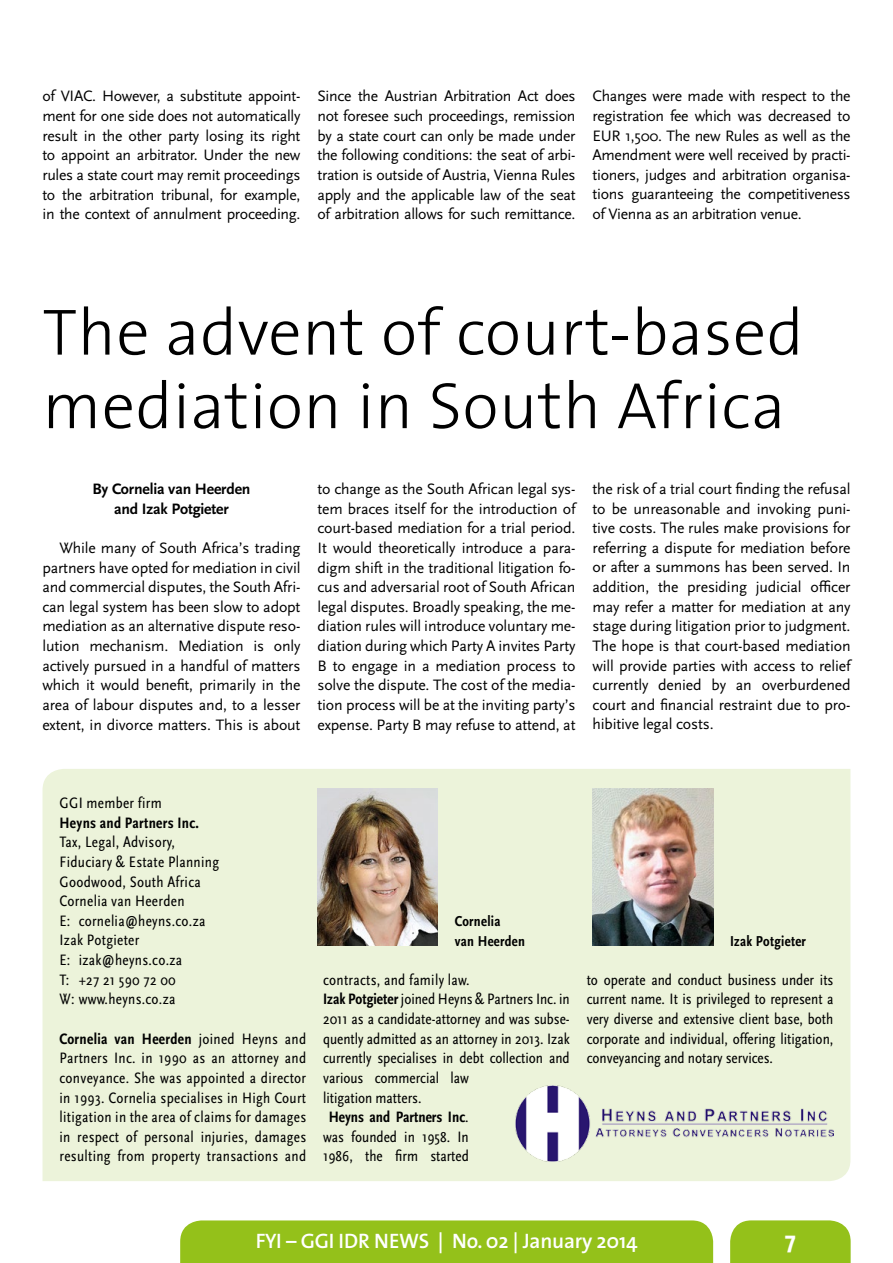
<style>
.page{position:relative;width:893px;height:1263px;background:#fff}
.page>*{position:absolute;margin:0;border:0;box-sizing:border-box;transform-origin:0 0}
.t1{font:300 66px/73.5px "The Sans";letter-spacing:.01em;color:#000}
.t2{font:700 24px "The Sans";color:#fff}
.t3{font:600 21px "The Sans";letter-spacing:-.01em;color:#fff}
.t4{font:15.75px/19.6px "Scala Sans Pro";letter-spacing:-.015em;color:#000;text-align:justify}
.t5{font:condensed 15.75px/19.6px "Scala Sans Pro";color:#000;text-align:justify}
.t6{font:condensed 15.75px/19.6px "Scala Sans Pro";letter-spacing:.02em;color:#000}
.t7{font:700 condensed 15.75px "Scala Sans Pro";letter-spacing:.01em;color:#000}
.t8{font:700 15.75px/19.6px "Scala Sans Pro";letter-spacing:-.01em;color:#000;text-align:center}
.t9{font:700 condensed 15px/19.6px "Scala Sans Pro";letter-spacing:.02em;color:#000}
.s1{font-weight:700}
.s2{font-weight:400}
</style>
<div class="page">
<svg style="left:730px;top:1220px;width:121px;height:43px;background:#99c425"></svg>
<div style="left:180px;top:1220px;width:533px;height:43px;background:#94c11a"></div>
<div style="left:43px;top:769px;width:807px;height:412px;background:#ecf3da"></div>
<img style="left:515px;top:1085px;width:318px;height:76px">
<img style="left:317px;top:788px;width:121px;height:157px">
<img style="left:593px;top:788px;width:120px;height:157px">
<p class="t4" style="left:42px;top:86px;width:260px">of VIAC. However, a substitute appoint&shy;ment for one side does not automatically result in the other party losing its right to appoint an arbitrator. Under the new rules a state court may remit proceedings to the arbitration tribunal, for example, in the context of annulment proceeding.</p>
<p class="t4" style="left:317px;top:86px;width:260px">Since the Austrian Arbitration Act does not foresee such proceedings, remission by a state court can only be made under the following conditions: the seat of arbi&shy;tration is outside of Austria, Vienna Rules apply and the applicable law of the seat of arbitration allows for such remittance.</p>
<p class="t4" style="left:592px;top:86px;width:260px">Changes were made with respect to the registration fee which was decreased to EUR 1,500. The new Rules as well as the Amendment were well received by practi&shy;tioners, judges and arbitration organisa&shy;tions guaranteeing the competitiveness of Vienna as an arbitration venue.</p>
<h1 class="t1" style="left:43px;top:293px;width:762px">The advent of court-based mediation in South Africa</h1>
<p class="t8" style="left:92px;top:479px;width:160px">By Cornelia van Heerden and Izak Potgieter</p>
<p class="t4" style="left:42px;top:538px;width:260px;text-indent:17px">While many of South Africa’s trading partners have opted for mediation in civil and commercial disputes, the South Afri&shy;can legal system has been slow to adopt mediation as an alternative dispute reso&shy;lution mechanism. Mediation is only actively pursued in a handful of matters which it would benefit, primarily in the area of labour disputes and, to a lesser extent, in divorce matters. This is about</p>
<p class="t4" style="left:317px;top:479px;width:260px">to change as the South African legal sys&shy;tem braces itself for the introduction of court-based mediation for a trial period.<br>It would theoretically introduce a para&shy;digm shift in the traditional litigation fo&shy;cus and adversarial root of South African legal disputes. Broadly speaking, the me&shy;diation rules will introduce voluntary me&shy;diation during which Party A invites Party B to engage in a mediation process to solve the dispute. The cost of the media&shy;tion process will be at the inviting party’s expense. Party B may refuse to attend, at</p>
<p class="t4" style="left:592px;top:479px;width:260px">the risk of a trial court finding the refusal to be unreasonable and invoking puni&shy;tive costs. The rules make provisions for referring a dispute for mediation before or after a summons has been served. In addition, the presiding judicial officer may refer a matter for mediation at any stage during litigation prior to judgment.<br>The hope is that court-based mediation will provide parties with access to relief currently denied by an overburdened court and financial restraint due to pro&shy;hibitive legal costs.</p>
<p class="t6" style="left:60px;top:793px;width:104px">GGI member firm</p>
<p class="t7" style="left:60px;top:813px;width:141px">Heyns and Partners Inc.</p>
<p class="t6" style="left:60px;top:832px;width:161px">Tax, Legal, Advisory,<br>Fiduciary &amp; Estate Planning<br>Goodwood, South Africa<br>Cornelia van Heerden<br>E: cornelia@heyns.co.za<br>Izak Potgieter<br>E: izak@heyns.co.za<br>T: +27 21 590 72 00<br>W: www.heyns.co.za</p>
<p class="t5" style="left:60px;top:1029px;width:248px"><span class="s1">Cornelia van Heerden</span> joined Heyns and Partners Inc. in 1990 as an attorney and conveyance. She was appointed a director in 1993. Cornelia specialises in High Court litigation in the area of claims for damages in respect of personal injuries, damages resulting from property transactions and</p>
<p class="t9" style="left:455px;top:911px;width:72px">Cornelia<br>van Heerden</p>
<p class="t6" style="left:323px;top:970px;width:148px">contracts, and family law.</p>
<p class="t5" style="left:323px;top:989px;width:248px"><span class="s1">Izak Potgieter</span> joined Heyns &amp; Partners Inc. in</p>
<p class="t5" style="left:323px;top:1009px;width:248px">2011 as a candidate-attorney and was subse-</p>
<p class="t5" style="left:323px;top:1029px;width:248px">quently admitted as an attorney in 2013. Izak</p>
<p class="t5" style="left:323px;top:1048px;width:248px">currently specialises in debt collection and</p>
<p class="t5" style="left:323px;top:1068px;width:147px">various commercial law</p>
<p class="t5" style="left:323px;top:1087px;width:100px">litigation matters.</p>
<p class="t7" style="left:329px;top:1108px;width:142px">Heyns and Partners Inc<span class="s2">.</span></p>
<p class="t5" style="left:323px;top:1127px;width:147px">was founded in 1958. In</p>
<p class="t5" style="left:323px;top:1146px;width:147px">1986, the firm started</p>
<p class="t9" style="left:730px;top:931px;width:77px">Izak Potgieter</p>
<p class="t5" style="left:587px;top:970px;width:248px">to operate and conduct business under its current name. It is privileged to represent a very diverse and extensive client base, both corporate and individual, offering litigation, conveyancing and notary services.</p>
<h3 class="t3" style="left:256px;top:1223px;width:383px">FYI – GGI IDR NEWS | No. 02 | January 2014</h3>
<h2 class="t2" style="left:785px;top:1220px;width:12px">7</h2>
</div>
